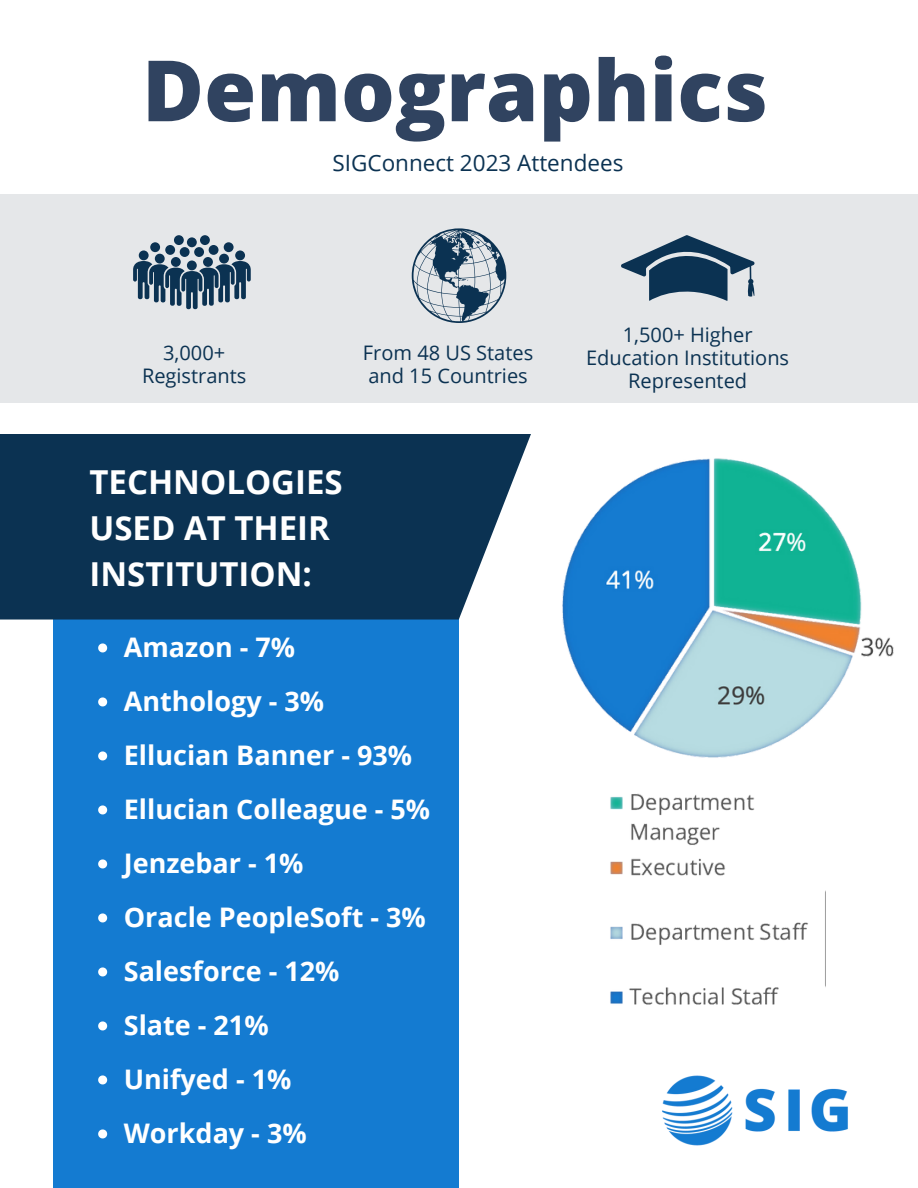
<style>
.page{position:relative;width:918px;height:1188px;background:#fff}
.page>*{position:absolute;margin:0;border:0;box-sizing:border-box;transform-origin:0 0}
.t1{font:800 84.6px "Open Sans";color:#304360}
.t2{font:700 33px/46.2px "Open Sans";color:#fff}
.t3{font:700 27px "Open Sans";color:#fff}
.t4{font:22.5px "Open Sans";color:#0b3252}
.t5{font:20.1px/23.1px "Open Sans";color:#0b3252}
</style>
<div class="page">
<div style="left:53px;top:516px;width:406px;height:672px;background:#147bd1"></div>
<svg style="left:0;top:434px;width:531px;height:186px;fill:#0b3252"></svg>
<div style="left:0;top:194px;width:918px;height:208px;background:#e5e7e9"></div>
<div style="left:235px;top:250px;width:10px;height:10px;background:#0b3252;border-radius:50%"></div>
<div style="left:219px;top:254px;width:10px;height:10px;background:#0b3252;border-radius:50%"></div>
<div style="left:203px;top:257px;width:10px;height:10px;background:#0b3252;border-radius:50%"></div>
<div style="left:139px;top:250px;width:10px;height:10px;background:#0b3252;border-radius:50%"></div>
<div style="left:155px;top:254px;width:10px;height:10px;background:#0b3252;border-radius:50%"></div>
<div style="left:171px;top:257px;width:10px;height:10px;background:#0b3252;border-radius:50%"></div>
<div style="left:180px;top:247px;width:10px;height:10px;background:#0b3252;border-radius:50%"></div>
<div style="left:165px;top:245px;width:10px;height:10px;background:#0b3252;border-radius:50%"></div>
<div style="left:174px;top:235px;width:10px;height:10px;background:#0b3252;border-radius:50%"></div>
<div style="left:200px;top:235px;width:10px;height:10px;background:#0b3252;border-radius:50%"></div>
<div style="left:187px;top:237px;width:10px;height:10px;background:#0b3252;border-radius:50%"></div>
<div style="left:150px;top:242px;width:10px;height:10px;background:#0b3252;border-radius:50%"></div>
<div style="left:194px;top:247px;width:10px;height:10px;background:#0b3252;border-radius:50%"></div>
<div style="left:209px;top:245px;width:10px;height:10px;background:#0b3252;border-radius:50%"></div>
<div style="left:224px;top:242px;width:10px;height:10px;background:#0b3252;border-radius:50%"></div>
<svg style="left:133px;top:261px;width:118px;height:48px"></svg>
<svg style="left:412px;top:228px;width:94px;height:95px"></svg>
<svg style="left:621px;top:235px;width:133px;height:66px"></svg>
<img style="left:610px;top:793px;width:216px;height:212px">
<img style="left:562px;top:458px;width:332px;height:300px">
<img style="left:662px;top:1075px;width:186px;height:71px">
<svg style="left:98px;top:643px;width:9px;height:9px"></svg>
<svg style="left:98px;top:697px;width:9px;height:9px"></svg>
<svg style="left:98px;top:751px;width:9px;height:9px"></svg>
<svg style="left:98px;top:805px;width:9px;height:9px"></svg>
<svg style="left:98px;top:859px;width:9px;height:9px"></svg>
<svg style="left:98px;top:913px;width:9px;height:9px"></svg>
<svg style="left:98px;top:967px;width:9px;height:9px"></svg>
<svg style="left:98px;top:1021px;width:9px;height:9px"></svg>
<svg style="left:98px;top:1075px;width:9px;height:9px"></svg>
<svg style="left:98px;top:1129px;width:9px;height:9px"></svg>
<p class="t1" style="left:142px;top:31px;width:627px">Demographics</p>
<p class="t5" style="left:163px;top:340px;width:64px">3,000+</p>
<p class="t5" style="left:142px;top:363px;width:106px">Registrants</p>
<p class="t4" style="left:333px;top:146px;width:292px">SIGConnect 2023 Attendees</p>
<p class="t5" style="left:363px;top:340px;width:172px">From 48 US States and 15 Countries</p>
<p class="t5" style="left:586px;top:323px;width:205px;text-align:center">1,500+ Higher<br>Education Institutions<br>Represented</p>
<p class="t2" style="left:89px;top:458px;width:255px">TECHNOLOGIES<br>USED AT THEIR<br>INSTITUTION:</p>
<p class="t3" style="left:124px;top:628px;width:173px">Amazon - 7%</p>
<p class="t3" style="left:124px;top:682px;width:202px">Anthology - 3%</p>
<p class="t3" style="left:124px;top:736px;width:290px">Ellucian Banner - 93%</p>
<p class="t3" style="left:124px;top:790px;width:308px">Ellucian Colleague - 5%</p>
<p class="t3" style="left:124px;top:844px;width:181px">Jenzebar - 1%</p>
<p class="t3" style="left:124px;top:898px;width:304px">Oracle PeopleSoft - 3%</p>
<p class="t3" style="left:124px;top:952px;width:217px">Salesforce - 12%</p>
<p class="t3" style="left:124px;top:1006px;width:146px">Slate - 21%</p>
<p class="t3" style="left:124px;top:1060px;width:169px">Unifyed - 1%</p>
<p class="t3" style="left:124px;top:1114px;width:184px">Workday - 3%</p>
</div>
